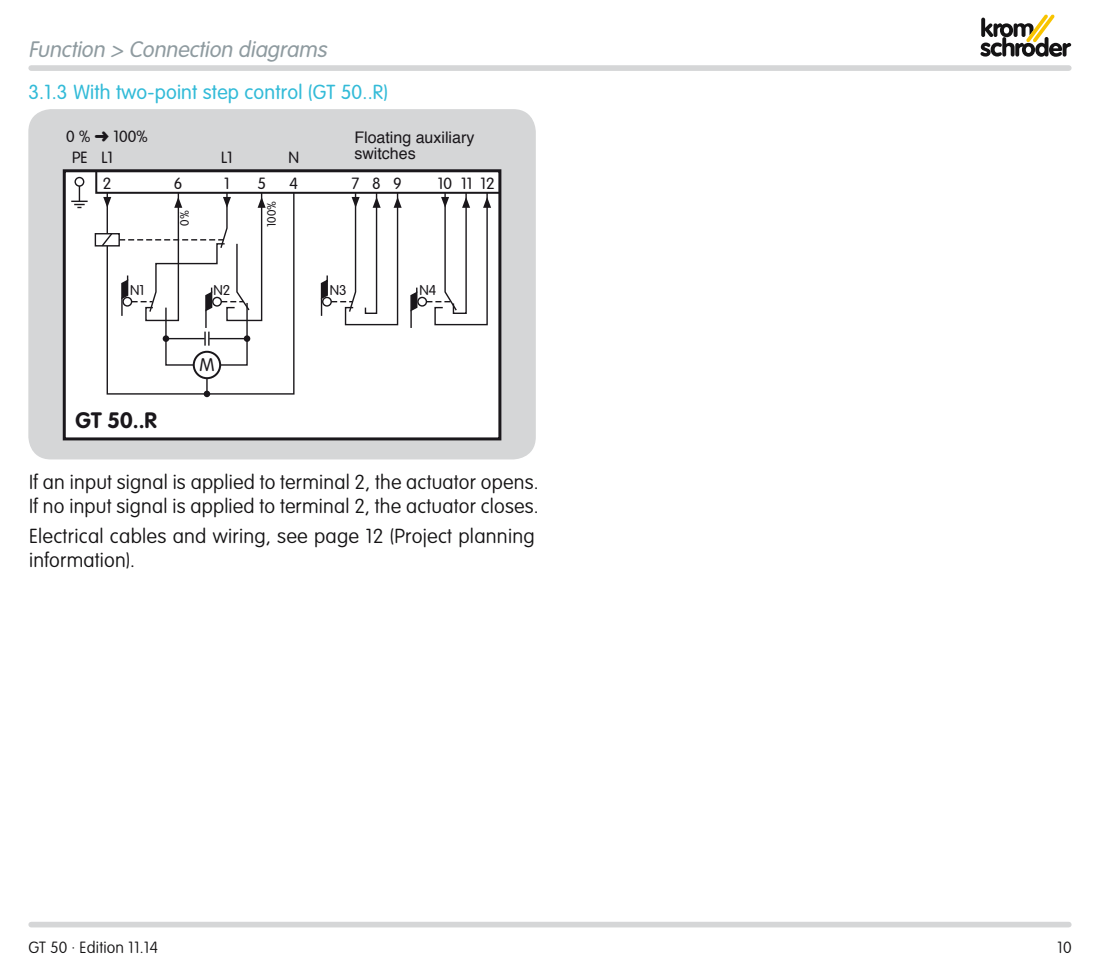
<style>
.page{position:relative;width:1100px;height:970px;background:#fff}
.page>*{position:absolute;margin:0;border:0;box-sizing:border-box;transform-origin:0 0}
.t1{font:italic 300 22px "VAG Rounded Std";color:#8f9ba0}
.t2{font:700 22px "VAG Rounded Std";color:#1a171b}
.t3{font:100 20px/24px "VAG Rounded Std";letter-spacing:.01em;color:#141314}
.t4{font:300 20px "VAG Rounded Std";letter-spacing:.01em;color:#33bbd8}
.t5{font:300 18px "VAG Rounded Std";color:#1a171b}
.t6{font:300 16px "VAG Rounded Std";color:#1a171b}
.t7{font:16px/16px "Helvetica";color:#1a171b}
.t8{font:100 16px "VAG Rounded Std";letter-spacing:.01em;color:#141314}
.t9{font:300 14px "VAG Rounded Std";color:#1a171b}
.t10{font:300 12px "VAG Rounded Std";color:#1a171b}
</style>
<div class="page">
<svg style="left:980px;top:14px;width:91px;height:43px"></svg>
<div style="left:31px;top:921px;width:1038px;height:6px;background:#d5d6d7"></div>
<div style="left:31px;top:65px;width:1038px;height:6px;background:#d5d6d7"></div>
<div style="left:28px;top:109px;width:508px;height:350px;background:#d5d6d7;border-radius:23px"></div>
<div style="left:64px;top:171px;width:436px;height:268px;background:#fff"></div>
<div style="left:63px;top:169px;width:438px;height:271px;border:3px solid #1a171b"></div>
<div style="left:74px;top:177px;width:10px;height:10px;border:1px solid #1a171b;border-radius:50%"></div>
<div style="left:204px;top:390px;width:6px;height:7px;background:#1a171b;border-radius:50%"></div>
<svg style="left:71px;top:186px;width:17px;height:22px"></svg>
<svg style="left:94px;top:169px;width:408px;height:226px"></svg>
<p class="t1" style="left:28px;top:36px;width:304px">Function &gt; Connection diagrams</p>
<p class="t4" style="left:28px;top:81px;width:361px">3.1.3 With two-point step control (GT 50.. R)</p>
<p class="t6" style="left:66px;top:128px;width:83px">0 % ➜ 100%</p>
<p class="t6" style="left:72px;top:148px;width:43px">PE L1</p>
<p class="t6" style="left:221px;top:148px;width:13px">L1</p>
<p class="t6" style="left:288px;top:148px;width:12px">N</p>
<p class="t6" style="left:103px;top:174px;width:10px">2</p>
<p class="t6" style="left:174px;top:174px;width:10px">6</p>
<p class="t6" style="left:224px;top:174px;width:7px">1</p>
<p class="t6" style="left:257px;top:174px;width:10px">5</p>
<p class="t6" style="left:290px;top:174px;width:10px">4</p>
<p class="t10" style="left:178px;top:226px;width:17px;rotate:-90deg">0%</p>
<p class="t10" style="left:265px;top:227px;width:27px;rotate:-90deg">100%</p>
<p class="t9" style="left:130px;top:282px;width:16px">N1</p>
<p class="t9" style="left:213px;top:282px;width:18px">N2</p>
<p class="t2" style="left:76px;top:407px;width:83px">GT 50..R</p>
<p class="t5" style="left:199px;top:355px;width:17px">M</p>
<p class="t7" style="left:354px;top:130px;width:122px">Floating auxiliary switches</p>
<p class="t6" style="left:352px;top:174px;width:52px">789</p>
<p class="t6" style="left:438px;top:174px;width:58px">10 11 12</p>
<p class="t9" style="left:330px;top:282px;width:18px">N3</p>
<p class="t9" style="left:419px;top:282px;width:18px">N4</p>
<p class="t3" style="left:29px;top:471px;width:511px">If an input signal is applied to terminal 2, the actuator opens.<br>If no input signal is applied to terminal 2, the actuator closes.</p>
<p class="t3" style="left:29px;top:524px;width:507px">Electrical cables and wiring, see page 12 (Project planning information).</p>
<p class="t8" style="left:28px;top:938px;width:131px">GT 50 · Edition 11.14</p>
<p class="t8" style="left:1057px;top:938px;width:16px">10</p>
</div>
